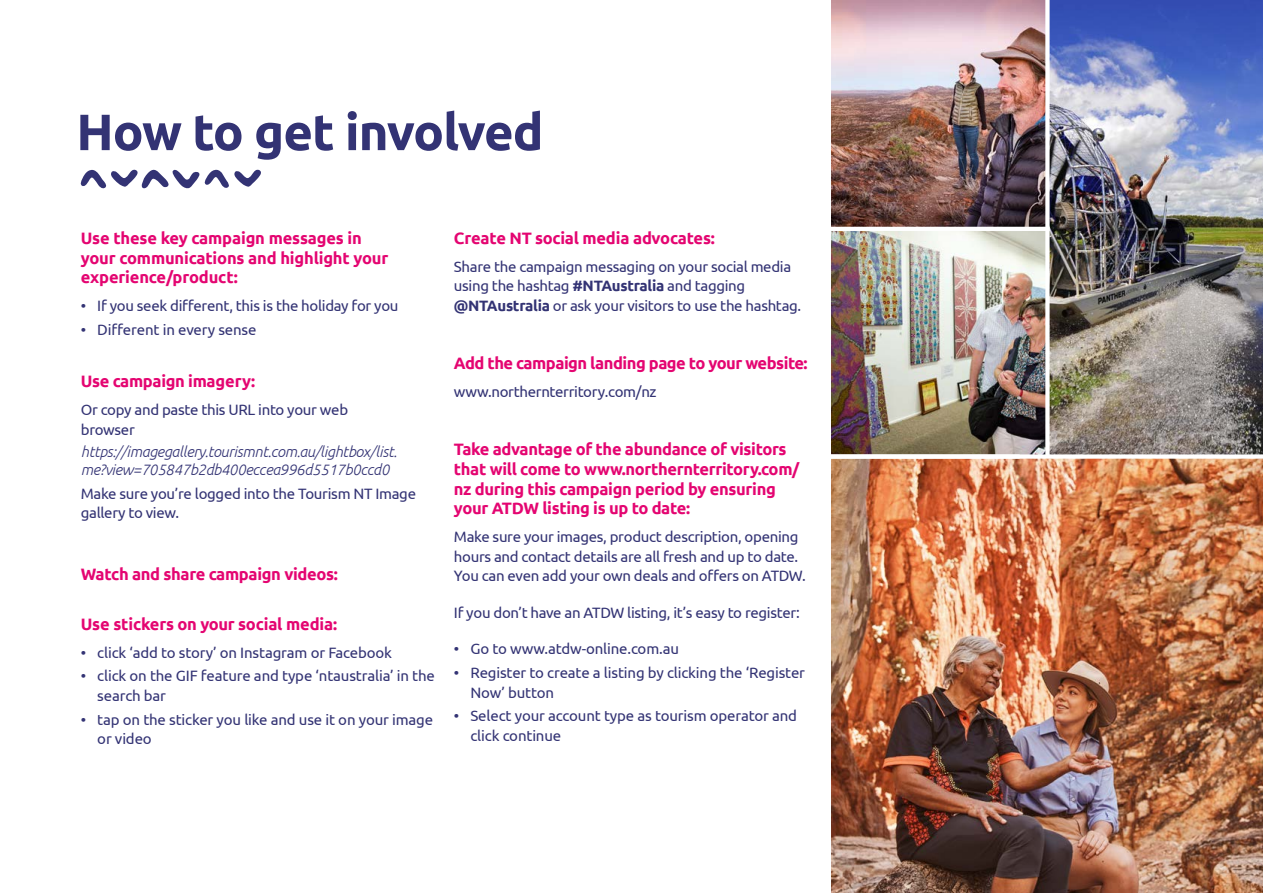
<style>
.page{position:relative;width:1263px;height:893px;background:#fff}
.page>*{position:absolute;margin:0;border:0;box-sizing:border-box;transform-origin:0 0}
.A_head{font:700 51px "Ubuntu";letter-spacing:-.025em;color:#333374}
.B_head{font:700 16.5px/19.8px "Ubuntu";letter-spacing:-.02em;color:#e40571}
.New_intro{font:15px/19.5px "Ubuntu";letter-spacing:-.02em;color:#333374}
.New_intro-2{font:italic 300 15px/18px "Ubuntu";letter-spacing:-.02em;color:#333374}
.s1{font-weight:700}
</style>
<div class="page">
<img style="left:832px;top:459px;width:431px;height:434px">
<img style="left:832px;top:0;width:213px;height:227px">
<img style="left:1049px;top:0;width:214px;height:454px">
<img style="left:832px;top:231px;width:213px;height:223px">
<svg style="left:1045px;top:0;width:1px;height:455px"></svg>
<svg style="left:80px;top:169px;width:119px;height:20px"></svg>
<svg style="left:205px;top:169px;width:56px;height:19px"></svg>
<p class="A_head" style="left:76px;top:101px;width:469px">How to get involved</p>
<p class="B_head" style="left:81px;top:228px;width:309px">Use these key campaign messages in your communications and highlight your experience/product:</p>
<p class="New_intro" style="left:81px;top:296px;width:319px">• If you seek different, this is the holiday for you</p>
<p class="New_intro" style="left:81px;top:320px;width:177px">• Different in every sense</p>
<p class="B_head" style="left:81px;top:371px;width:176px">Use campaign imagery:</p>
<p class="New_intro" style="left:81px;top:400px;width:269px">Or copy and paste this URL into your web browser</p>
<p class="New_intro-2" style="left:81px;top:442px;width:318px">https://imagegallery.tourismnt.com.au/lightbox/list. me?view=705847b2db400eccea996d5517b0ccd0</p>
<p class="New_intro" style="left:81px;top:483px;width:337px">Make sure you’re logged into the Tourism NT Image gallery to view.</p>
<p class="B_head" style="left:81px;top:564px;width:259px">Watch and share campaign videos:</p>
<p class="B_head" style="left:81px;top:614px;width:258px">Use stickers on your social media:</p>
<p class="New_intro" style="left:81px;top:642px;width:313px">• click ‘add to story’ on Instagram or Facebook</p>
<p class="New_intro" style="left:97px;top:666px;width:339px;text-indent:-16px">• click on the GIF feature and type ‘ntaustralia’ in the search bar</p>
<p class="New_intro" style="left:97px;top:709px;width:337px;text-indent:-16px">• tap on the sticker you like and use it on your image or video</p>
<p class="B_head" style="left:454px;top:228px;width:262px">Create NT social media advocates:</p>
<p class="New_intro" style="left:454px;top:256px;width:349px">Share the campaign messaging on your social media using the hashtag <span class="s1">#NTAustralia</span> and tagging <span class="s1">@NTAustralia</span> or ask your visitors to use the hashtag.</p>
<p class="B_head" style="left:454px;top:353px;width:355px">Add the campaign landing page to your website:</p>
<p class="New_intro" style="left:454px;top:381px;width:204px">www.northernterritory.com/nz</p>
<p class="B_head" style="left:454px;top:439px;width:347px">Take advantage of the abundance of visitors that will come to www.northernterritory.com/ nz during this campaign period by ensuring your ATDW listing is up to date:</p>
<p class="New_intro" style="left:454px;top:527px;width:353px">Make sure your images, product description, opening hours and contact details are all fresh and up to date.<br>You can even add your own deals and offers on ATDW.</p>
<p class="New_intro" style="left:454px;top:602px;width:347px">If you don’t have an ATDW listing, it’s easy to register:</p>
<p class="New_intro" style="left:454px;top:639px;width:226px">• Go to www.atdw-online.com.au</p>
<p class="New_intro" style="left:470px;top:663px;width:336px;text-indent:-16px">• Register to create a listing by clicking the ‘Register<br>Now’ button</p>
<p class="New_intro" style="left:470px;top:706px;width:328px;text-indent:-16px">• Select your account type as tourism operator and click continue</p>
</div>
